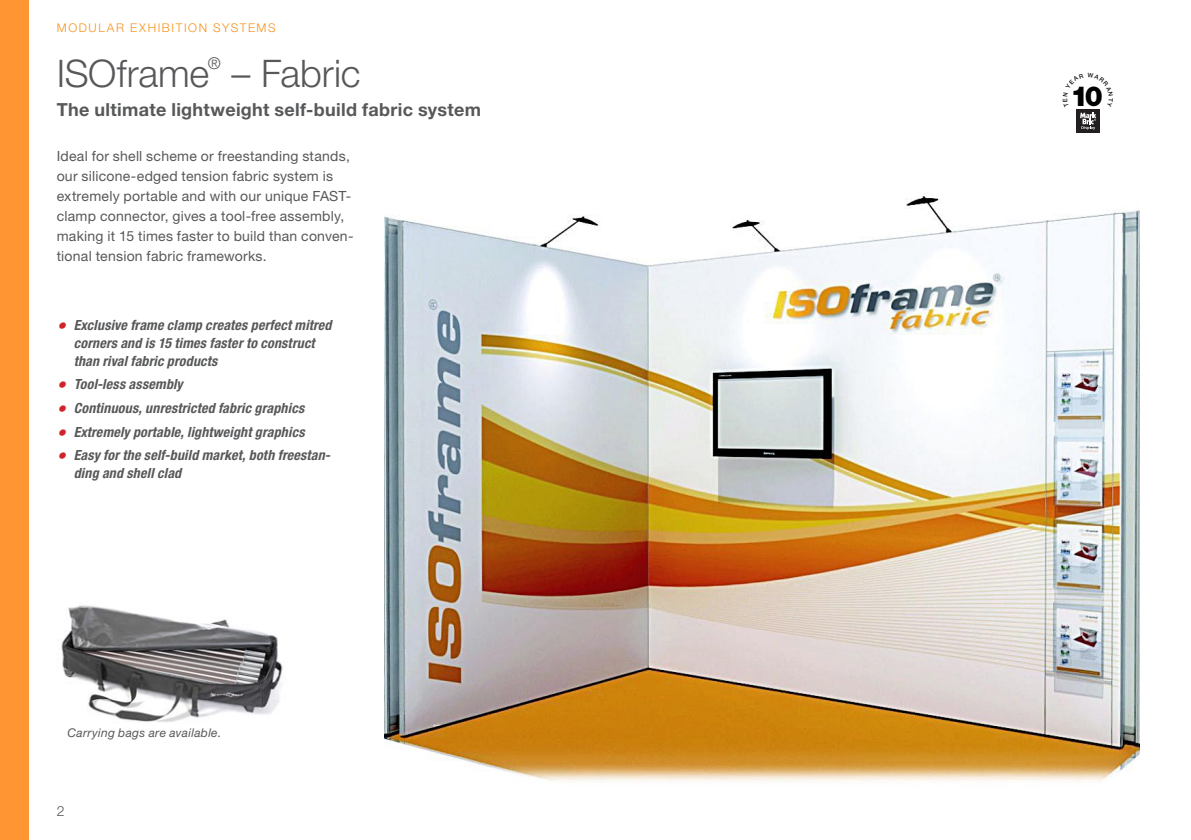
<style>
.page{position:relative;width:1191px;height:840px;background:#fff}
.page>*{position:absolute;margin:0;border:0;box-sizing:border-box;transform-origin:0 0}
.Rubrik{font:300 38px "Helvetica Neue";letter-spacing:-.005em;color:#57585a}
.t1{font:900 27.6px "Helvetica Neue";color:#010002}
.Liten_rubrik{font:700 18px "Helvetica Neue";letter-spacing:.015em;color:#57585a}
.Rubrik-2{font:300 16.2px "Helvetica Neue";color:#57585a}
.Liten_rubrik-2{font:italic 700 condensed 14px/18px "Helvetica Neue";letter-spacing:.015em;color:#57585a}
.bröd{font:14px/20px "Helvetica Neue";letter-spacing:.02em;color:#57585a}
.t2{font:300 14px "Helvetica Neue";color:#57585a}
.bild{font:italic 12px "Helvetica Neue";letter-spacing:.03em;color:#57585a}
.t3{font:300 12px "Helvetica Neue";letter-spacing:.135em;color:#f7931d}
.s1{font-size:18px;color:#d1232a}
</style>
<div class="page">
<div style="left:0;top:0;width:28px;height:839px;background:#ff9533"></div>
<img style="left:384px;top:193px;width:756px;height:589px">
<div style="left:1076px;top:109px;width:23px;height:24px;background:#231f20"></div>
<img style="left:61px;top:605px;width:222px;height:117px">
<svg style="left:1080px;top:109px;width:20px;height:21px"></svg>
<p class="t3" style="left:57px;top:21px;width:193px">MODULAR EXHIBITION SYSTEM</p>
<p class="t3" style="left:268px;top:21px;width:9px">S</p>
<p class="Rubrik" style="left:57px;top:50px;width:154px">ISOFRAME</p>
<p class="Rubrik-2" style="left:208px;top:54px;width:14px">®</p>
<p class="Rubrik" style="left:231px;top:50px;width:131px">– FABRIC</p>
<p class="Liten_rubrik" style="left:57px;top:98px;width:426px">The ultimate lightweight self-build fabric system</p>
<p class="bröd" style="left:57px;top:145px;width:298px">Ideal for shell scheme or freestanding stands, our silicone-edged tension fabric system is extremely portable and with our unique FAST&shy;clamp connector, gives a tool-free assembly, making it 15 times faster to build than conven&shy;tional tension fabric frameworks.</p>
<p class="Liten_rubrik-2" style="left:74px;top:315px;width:259px;text-indent:-17px"><span class="s1">•</span> Exclusive frame clamp creates perfect mitred corners and is 15 times faster to construct than rival fabric products</p>
<p class="Liten_rubrik-2" style="left:57px;top:375px;width:128px"><span class="s1">•</span> Tool-less assembly</p>
<p class="Liten_rubrik-2" style="left:57px;top:398px;width:249px"><span class="s1">•</span> Continuous, unrestricted fabric graphics</p>
<p class="Liten_rubrik-2" style="left:57px;top:422px;width:249px"><span class="s1">•</span> Extremely portable, lightweight graphics</p>
<p class="Liten_rubrik-2" style="left:74px;top:446px;width:258px;text-indent:-17px"><span class="s1">•</span> Easy for the self-build market, both freestan&shy;ding and shell clad</p>
<p class="bild" style="left:67px;top:725px;width:155px">Carrying bags are available.</p>
<p class="t2" style="left:57px;top:801px;width:9px">2</p>
<p class="t1" style="left:1070px;top:79px;width:34px">10</p>
</div>
